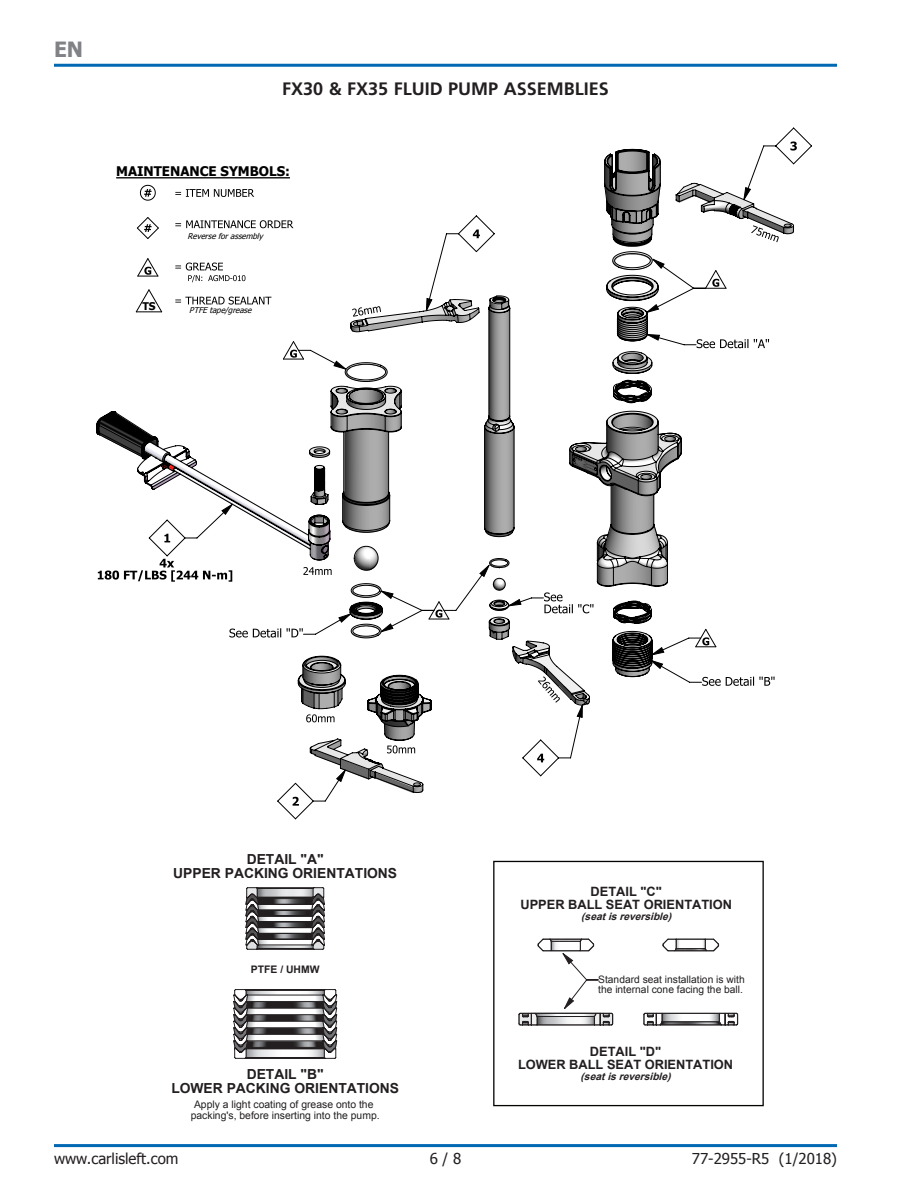
<style>
.page{position:relative;width:918px;height:1188px;background:#fff}
.page>*{position:absolute;margin:0;border:0;box-sizing:border-box;transform-origin:0 0}
.t1{font:700 21px "Tahoma";color:#808285}
.t2{font:700 18px "Frutiger";color:#231f20}
.t3{font:15px "Tahoma";color:#231f20}
.t4{font:700 13.8px/13.8px "Arial";color:#231f20;text-align:center}
.t5{font:700 13.35px "Tahoma";color:#000}
.t6{font:700 12.9px "Arial";color:#231f20}
.t7{font:700 12.75px "Arial";color:#231f20}
.t8{font:700 10.65px "Tahoma";color:#000}
.t9{font:10.35px/10.4px "Arial";color:#231f20;text-align:center}
.t10{font:700 10.35px "Arial";color:#231f20}
.t11{font:10.2px/10.2px "Arial";color:#231f20}
.t12{font:italic 700 10.2px "Arial";color:#231f20}
.t13{font:italic 7.95px "Tahoma";color:#000}
</style>
<div class="page">
<hr style="left:54px;top:64px;width:783px;height:3px;background:#0168b3">
<hr style="left:54px;top:1144px;width:783px;height:3px;background:#0168b3">
<div style="left:493px;top:861px;width:271px;height:245px;border:1px solid #040503"></div>
<svg style="left:245px;top:887px;width:80px;height:63px"></svg>
<svg style="left:233px;top:989px;width:105px;height:70px"></svg>
<svg style="left:662px;top:938px;width:58px;height:14px"></svg>
<svg style="left:643px;top:1012px;width:96px;height:14px"></svg>
<svg style="left:518px;top:938px;width:96px;height:88px"></svg>
<svg style="left:297px;top:148px;width:498px;height:645px"></svg>
<svg style="left:96px;top:411px;width:236px;height:171px"></svg>
<svg style="left:140px;top:185px;width:16px;height:16px"></svg>
<svg style="left:175px;top:189px;width:79px;height:8px"></svg>
<svg style="left:175px;top:297px;width:96px;height:8px"></svg>
<svg style="left:175px;top:220px;width:118px;height:8px"></svg>
<svg style="left:175px;top:263px;width:70px;height:19px"></svg>
<svg style="left:136px;top:217px;width:23px;height:22px"></svg>
<svg style="left:137px;top:258px;width:22px;height:19px"></svg>
<svg style="left:135px;top:289px;width:28px;height:24px"></svg>
<hr style="left:116px;top:177px;width:174px;height:1px;background:#000">
<h1 class="t1" style="left:54px;top:35px;width:31px">EN</h1>
<p class="t2" style="left:282px;top:78px;width:328px">FX30 &amp; FX35 FLUID PUMP ASSEMBLIES</p>
<p class="t5" style="left:116px;top:162px;width:175px">MAINTENANCE SYMBOLS:</p>
<p class="t8" style="left:142px;top:299px;width:15px">TS</p>
<p class="t13" style="left:188px;top:231px;width:77px">Reverseforassembly</p>
<p class="t13" style="left:189px;top:305px;width:66px">PTFEtape/grease</p>
<p class="t4" style="left:173px;top:852px;width:225px">DETAIL "A"<br>UPPER PACKING ORIENTATIONS</p>
<p class="t10" style="left:251px;top:964px;width:70px">PTFE / UHMW</p>
<p class="t4" style="left:171px;top:1067px;width:229px">DETAIL "B"<br>LOWER PACKING ORIENTATIONS</p>
<p class="t9" style="left:191px;top:1099px;width:190px">Apply a light coating of grease onto the packing's, before inserting into the pump.</p>
<p class="t6" style="left:591px;top:884px;width:73px">DETAIL "C"</p>
<p class="t7" style="left:520px;top:897px;width:213px">UPPER BALL SEAT ORIENTATION</p>
<p class="t12" style="left:581px;top:910px;width:95px">(seatis reversible)</p>
<p class="t11" style="left:598px;top:974px;width:148px">Standard seat installation is with the internal cone facing the ball.</p>
<p class="t6" style="left:590px;top:1045px;width:73px">DETAIL "D"</p>
<p class="t7" style="left:518px;top:1058px;width:217px">LOWER BALL SEAT ORIENTATION</p>
<p class="t12" style="left:581px;top:1071px;width:95px">(seatis reversible)</p>
<h3 class="t3" style="left:54px;top:1148px;width:126px">www.carlisleft.com</h3>
<h3 class="t3" style="left:430px;top:1148px;width:33px">6 / 8</h3>
<h3 class="t3" style="left:692px;top:1148px;width:147px">77-2955-R5 (1/2018)</h3>
</div>
